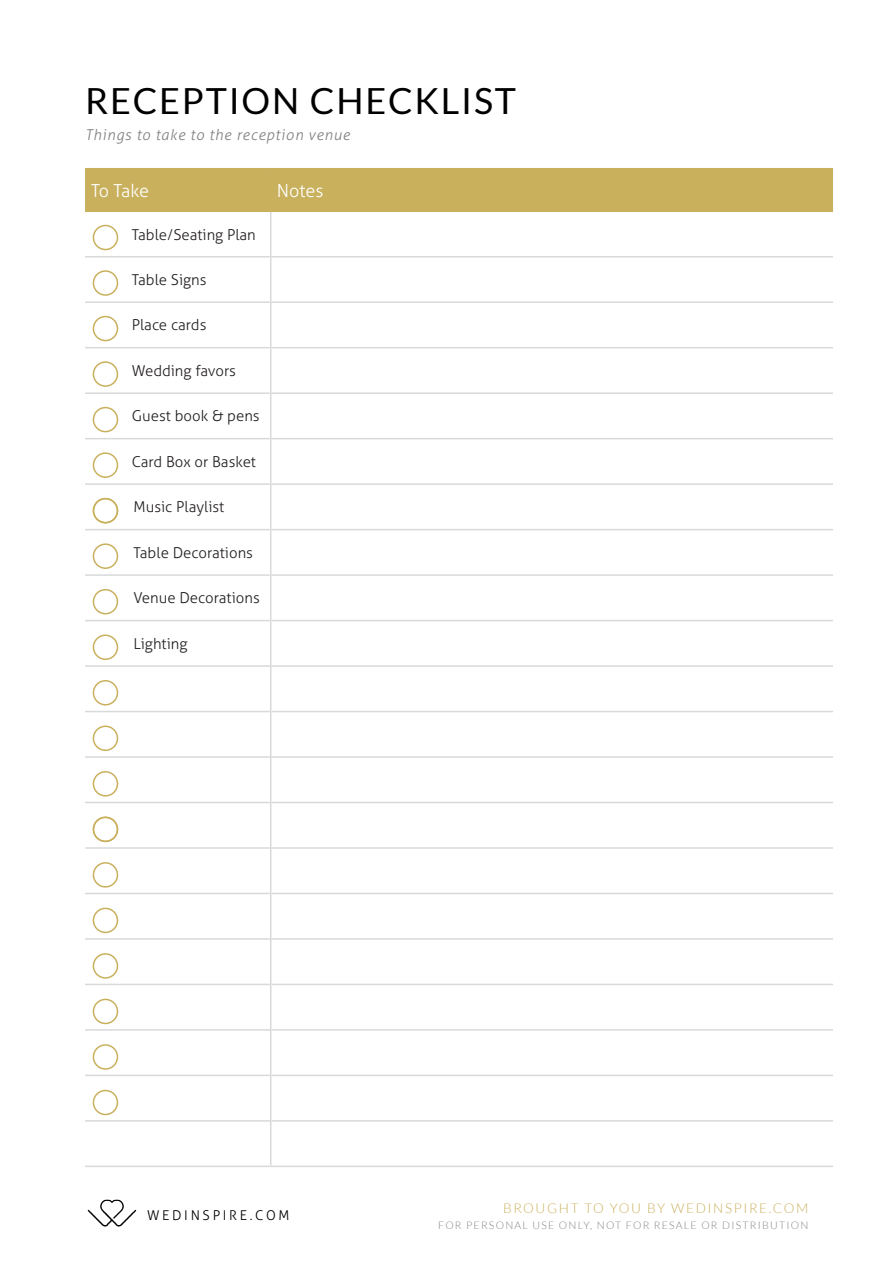
<style>
.page{position:relative;width:893px;height:1263px;background:#fff}
.page>*{position:absolute;margin:0;border:0;box-sizing:border-box;transform-origin:0 0}
.t1{font:36px "Lato";letter-spacing:.05em;color:#000}
.t2{font:300 18px "Aller";letter-spacing:-.045em;color:#fff}
.t3{font:300 15px "Aller";color:#231f20}
.t4{font:italic 300 15px "Aller";letter-spacing:.05em;color:#808285}
.t5{font:300 13.5px "Lato";letter-spacing:.12em;color:#c9b05c}
.t6{font:300 13.5px "Aller";letter-spacing:.2em;color:#000}
.t7{font:300 10.5px "Lato";letter-spacing:.12em;color:#808285}
</style>
<div class="page">
<img style="left:87px;top:1199px;width:50px;height:28px">
<div style="left:85px;top:169px;width:748px;height:41px;background:#c9b05c"></div>
<hr style="left:85px;top:256px;width:186px;height:1px;background:#d8d9db">
<hr style="left:271px;top:256px;width:562px;height:1px;background:#d8d9db">
<hr style="left:85px;top:301px;width:186px;height:2px;background:#d8d9db">
<hr style="left:271px;top:301px;width:562px;height:2px;background:#d8d9db">
<hr style="left:85px;top:347px;width:186px;height:1px;background:#d8d9db">
<hr style="left:271px;top:347px;width:562px;height:1px;background:#d8d9db">
<hr style="left:85px;top:392px;width:186px;height:2px;background:#d8d9db">
<hr style="left:271px;top:392px;width:562px;height:2px;background:#d8d9db">
<hr style="left:85px;top:438px;width:186px;height:1px;background:#d8d9db">
<hr style="left:271px;top:438px;width:562px;height:1px;background:#d8d9db">
<hr style="left:85px;top:483px;width:186px;height:2px;background:#d8d9db">
<hr style="left:271px;top:483px;width:562px;height:2px;background:#d8d9db">
<hr style="left:85px;top:529px;width:186px;height:1px;background:#d8d9db">
<hr style="left:271px;top:529px;width:562px;height:1px;background:#d8d9db">
<hr style="left:85px;top:210px;width:186px;height:2px;background:#c9b05c">
<hr style="left:271px;top:210px;width:562px;height:2px;background:#c9b05c">
<hr style="left:85px;top:168px;width:186px;height:1px;background:#c9b05c">
<hr style="left:271px;top:168px;width:562px;height:1px;background:#c9b05c">
<hr style="left:85px;top:711px;width:185px;height:1px;background:#d8d9db">
<hr style="left:271px;top:711px;width:562px;height:1px;background:#d8d9db">
<hr style="left:85px;top:756px;width:185px;height:2px;background:#d8d9db">
<hr style="left:271px;top:756px;width:562px;height:2px;background:#d8d9db">
<hr style="left:85px;top:802px;width:185px;height:1px;background:#d8d9db">
<hr style="left:271px;top:802px;width:562px;height:1px;background:#d8d9db">
<hr style="left:85px;top:847px;width:185px;height:2px;background:#d8d9db">
<hr style="left:271px;top:847px;width:562px;height:2px;background:#d8d9db">
<hr style="left:85px;top:893px;width:185px;height:1px;background:#d8d9db">
<hr style="left:271px;top:893px;width:562px;height:1px;background:#d8d9db">
<hr style="left:85px;top:938px;width:185px;height:2px;background:#d8d9db">
<hr style="left:271px;top:938px;width:562px;height:2px;background:#d8d9db">
<hr style="left:85px;top:984px;width:185px;height:1px;background:#d8d9db">
<hr style="left:271px;top:984px;width:562px;height:1px;background:#d8d9db">
<hr style="left:85px;top:1029px;width:185px;height:2px;background:#d8d9db">
<hr style="left:271px;top:1029px;width:562px;height:2px;background:#d8d9db">
<hr style="left:85px;top:1075px;width:185px;height:1px;background:#d8d9db">
<hr style="left:271px;top:1075px;width:562px;height:1px;background:#d8d9db">
<hr style="left:85px;top:1120px;width:185px;height:1px;background:#d8d9db">
<hr style="left:271px;top:1120px;width:562px;height:1px;background:#d8d9db">
<hr style="left:85px;top:1165px;width:186px;height:2px;background:#d8d9db">
<hr style="left:271px;top:1165px;width:562px;height:2px;background:#d8d9db">
<hr style="left:85px;top:665px;width:186px;height:2px;background:#d8d9db">
<hr style="left:271px;top:665px;width:562px;height:2px;background:#d8d9db">
<hr style="left:85px;top:574px;width:186px;height:2px;background:#d8d9db">
<hr style="left:271px;top:574px;width:562px;height:2px;background:#d8d9db">
<hr style="left:85px;top:620px;width:186px;height:1px;background:#d8d9db">
<hr style="left:271px;top:620px;width:562px;height:1px;background:#d8d9db">
<hr style="left:270px;top:169px;width:1px;height:41px;background:#c9b05c">
<hr style="left:270px;top:212px;width:1px;height:44px;background:#d8d9db">
<hr style="left:270px;top:257px;width:1px;height:44px;background:#d8d9db">
<hr style="left:270px;top:303px;width:1px;height:44px;background:#d8d9db">
<hr style="left:270px;top:348px;width:1px;height:44px;background:#d8d9db">
<hr style="left:270px;top:394px;width:1px;height:44px;background:#d8d9db">
<hr style="left:270px;top:439px;width:1px;height:44px;background:#d8d9db">
<hr style="left:270px;top:485px;width:1px;height:44px;background:#d8d9db">
<hr style="left:270px;top:530px;width:1px;height:44px;background:#d8d9db">
<hr style="left:270px;top:576px;width:1px;height:44px;background:#d8d9db">
<hr style="left:270px;top:621px;width:1px;height:44px;background:#d8d9db">
<hr style="left:270px;top:667px;width:1px;height:44px;background:#d8d9db">
<hr style="left:270px;top:711px;width:1px;height:46px;background:#d8d9db">
<hr style="left:270px;top:757px;width:1px;height:45px;background:#d8d9db">
<hr style="left:270px;top:802px;width:1px;height:46px;background:#d8d9db">
<hr style="left:270px;top:848px;width:1px;height:45px;background:#d8d9db">
<hr style="left:270px;top:893px;width:1px;height:46px;background:#d8d9db">
<hr style="left:270px;top:939px;width:1px;height:45px;background:#d8d9db">
<hr style="left:270px;top:984px;width:1px;height:46px;background:#d8d9db">
<hr style="left:270px;top:1030px;width:1px;height:45px;background:#d8d9db">
<hr style="left:270px;top:1075px;width:1px;height:46px;background:#d8d9db">
<hr style="left:270px;top:1121px;width:1px;height:44px;background:#d8d9db">
<div style="left:93px;top:225px;width:25px;height:25px;border:2px solid #c9b05c;border-radius:50%"></div>
<div style="left:93px;top:270px;width:25px;height:26px;border:2px solid #c9b05c;border-radius:50%"></div>
<div style="left:93px;top:316px;width:25px;height:25px;border:2px solid #c9b05c;border-radius:50%"></div>
<div style="left:93px;top:361px;width:25px;height:26px;border:2px solid #c9b05c;border-radius:50%"></div>
<div style="left:93px;top:407px;width:25px;height:25px;border:2px solid #c9b05c;border-radius:50%"></div>
<div style="left:93px;top:452px;width:25px;height:26px;border:2px solid #c9b05c;border-radius:50%"></div>
<div style="left:93px;top:543px;width:25px;height:26px;border:2px solid #c9b05c;border-radius:50%"></div>
<div style="left:93px;top:589px;width:25px;height:25px;border:2px solid #c9b05c;border-radius:50%"></div>
<div style="left:93px;top:634px;width:25px;height:26px;border:2px solid #c9b05c;border-radius:50%"></div>
<div style="left:93px;top:680px;width:25px;height:25px;border:2px solid #c9b05c;border-radius:50%"></div>
<div style="left:93px;top:725px;width:25px;height:26px;border:2px solid #c9b05c;border-radius:50%"></div>
<div style="left:93px;top:771px;width:25px;height:25px;border:2px solid #c9b05c;border-radius:50%"></div>
<div style="left:93px;top:498px;width:25px;height:25px;border:2px solid #c9b05c;border-radius:50%"></div>
<div style="left:93px;top:862px;width:25px;height:26px;border:2px solid #c9b05c;border-radius:50%"></div>
<div style="left:93px;top:908px;width:25px;height:25px;border:2px solid #c9b05c;border-radius:50%"></div>
<div style="left:93px;top:953px;width:25px;height:26px;border:2px solid #c9b05c;border-radius:50%"></div>
<div style="left:93px;top:999px;width:25px;height:25px;border:2px solid #c9b05c;border-radius:50%"></div>
<div style="left:93px;top:1044px;width:25px;height:26px;border:2px solid #c9b05c;border-radius:50%"></div>
<div style="left:93px;top:1090px;width:25px;height:25px;border:2px solid #c9b05c;border-radius:50%"></div>
<div style="left:93px;top:816px;width:25px;height:26px;border:2px solid #c9b05c;border-radius:50%"></div>
<h1 class="t1" style="left:85px;top:81px;width:432px">RECEPTION CHECKLIST</h1>
<p class="t4" style="left:85px;top:125px;width:266px">Things to take to the reception venue</p>
<p class="t2" style="left:91px;top:179px;width:59px">To Take</p>
<p class="t2" style="left:277px;top:179px;width:48px">N otes</p>
<p class="t3" style="left:132px;top:225px;width:125px">Table/Seating Plan</p>
<p class="t3" style="left:132px;top:271px;width:76px">Table Signs</p>
<p class="t3" style="left:132px;top:316px;width:76px">Place cards</p>
<p class="t3" style="left:132px;top:362px;width:106px">Wedding favors</p>
<p class="t3" style="left:132px;top:407px;width:129px">Guest book &amp; pens</p>
<p class="t3" style="left:132px;top:453px;width:126px">Card Box or Basket</p>
<p class="t3" style="left:134px;top:498px;width:92px">M usic Playlist</p>
<p class="t3" style="left:134px;top:544px;width:121px">Table Decorations</p>
<p class="t3" style="left:134px;top:589px;width:128px">Venue Decorations</p>
<p class="t3" style="left:134px;top:634px;width:55px">Lighting</p>
<p class="t6" style="left:147px;top:1207px;width:144px">Wedinspire.com</p>
<p class="t5" style="left:503px;top:1201px;width:307px">BROUGHT TO YOU BY WEDINSPIRE.COM</p>
<p class="t7" style="left:438px;top:1220px;width:37px">FOR PERSON</p>
<p class="t7" style="left:515px;top:1220px;width:26px">AL USE</p>
<p class="t7" style="left:559px;top:1220px;width:47px">ON LY, NOT</p>
<p class="t7" style="left:626px;top:1220px;width:36px">FOR RES</p>
<p class="t7" style="left:676px;top:1220px;width:54px">ALE OR DISTRI</p>
<p class="t7" style="left:762px;top:1220px;width:17px">BUTION</p>
</div>
